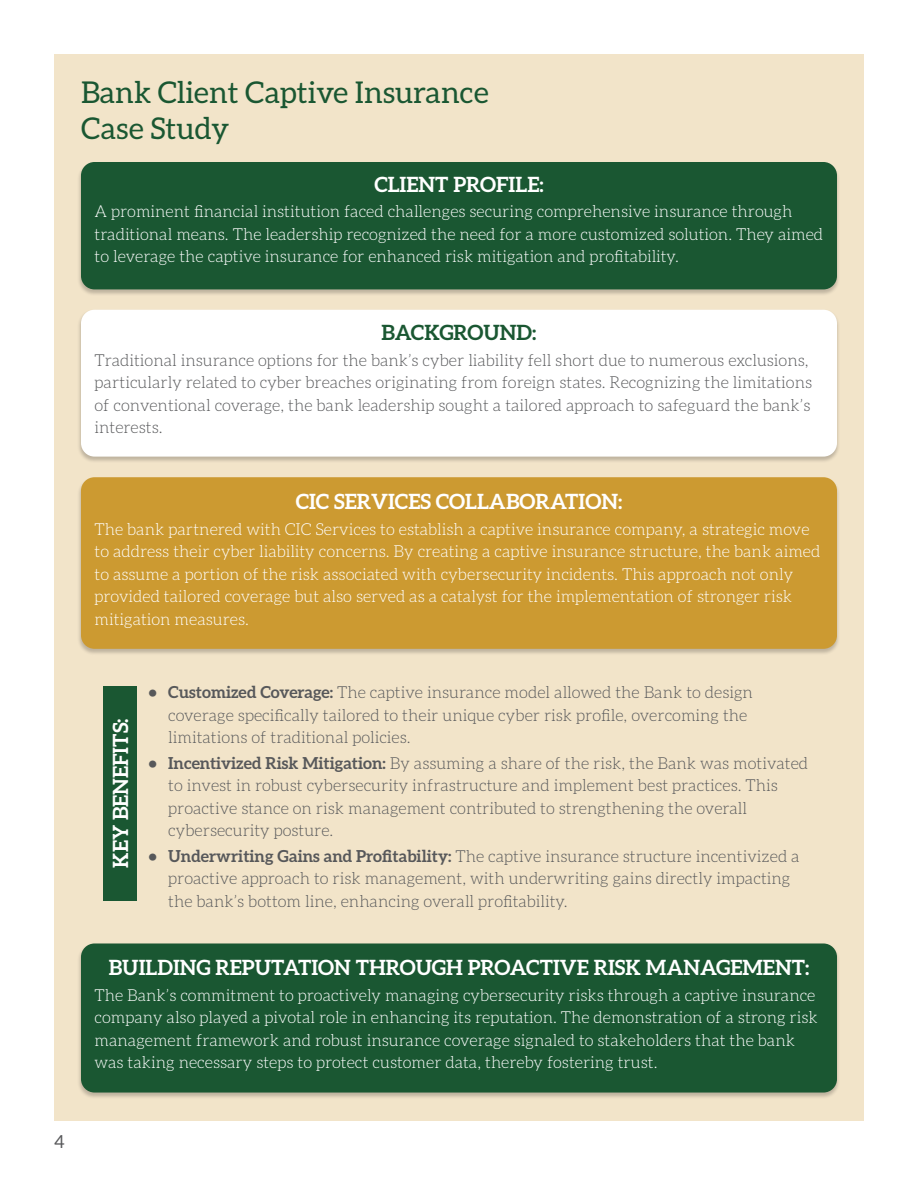
<style>
.page{position:relative;width:918px;height:1188px;background:#fff}
.page>*{position:absolute;margin:0;border:0;box-sizing:border-box;transform-origin:0 0}
.t1{font:30px "Aleo";color:#1a5732}
.t2{font:700 21px "Aleo";color:#fff}
.t3{font:700 21px "Aleo";color:#1a5732}
.t4{font:18px "Aleo";color:#57585a}
.t5{font:300 16.5px/22.5px "Aleo";color:#fff}
.t6{font:300 16.5px/22.5px "Aleo";color:#57585a}
.s1{font-weight:700}
</style>
<div class="page">
<div style="left:54px;top:54px;width:810px;height:1066px;background:#f2e4c9"></div>
<div style="left:78px;top:477px;width:763px;height:178px;background:#231f20;opacity:.25"></div>
<div style="left:81px;top:477px;width:756px;height:172px;background:#cc9a31;border-radius:14px"></div>
<div style="left:78px;top:162px;width:763px;height:134px;background:#231f20;opacity:.25"></div>
<div style="left:81px;top:162px;width:756px;height:127px;background:#1a5732;border-radius:14px"></div>
<div style="left:78px;top:310px;width:763px;height:153px;background:#231f20;opacity:.25"></div>
<div style="left:81px;top:310px;width:756px;height:147px;background:#fff;border-radius:14px"></div>
<div style="left:104px;top:686px;width:33px;height:215px;background:#1a5732"></div>
<div style="left:78px;top:943px;width:763px;height:156px;background:#231f20;opacity:.25"></div>
<div style="left:81px;top:944px;width:756px;height:149px;background:#1a5732;border-radius:14px"></div>
<p class="t1" style="left:81px;top:76px;width:409px">Bank Client Captive Insurance</p>
<p class="t1" style="left:81px;top:112px;width:150px">Case Study</p>
<p class="t2" style="left:374px;top:172px;width:171px">CLIENT PROFILE:</p>
<p class="t5" style="left:94px;top:200px;width:730px">A prominent financial institution faced challenges securing comprehensive insurance through traditional means. The leadership recognized the need for a more customized solution. They aimed to leverage the captive insurance for enhanced risk mitigation and profitability.</p>
<p class="t3" style="left:382px;top:321px;width:156px">BACKGROUND:</p>
<p class="t6" style="left:94px;top:349px;width:719px">Traditional insurance options for the bank’s cyber liability fell short due to numerous exclusions, particularly related to cyber breaches originating from foreign states. Recognizing the limitations of conventional coverage, the bank leadership sought a tailored approach to safeguard the bank’s interests.</p>
<p class="t2" style="left:296px;top:490px;width:328px">CIC SERVICES COLLABORATION:</p>
<p class="t5" style="left:94px;top:518px;width:727px">The bank partnered with CIC Services to establish a captive insurance company, a strategic move to address their cyber liability concerns. By creating a captive insurance structure, the bank aimed to assume a portion of the risk associated with cybersecurity incidents. This approach not only provided tailored coverage but also served as a catalyst for the implementation of stronger risk mitigation measures.</p>
<p class="t2" style="left:108px;top:868px;width:151px;rotate:-90deg">KEY BENEFITS:</p>
<p class="t6" style="left:168px;top:681px;width:586px;text-indent:-20px"><span class="s1">• Customized Coverage:</span> The captive insurance model allowed the Bank to design coverage specifically tailored to their unique cyber risk profile, overcoming the limitations of traditional policies.</p>
<p class="t6" style="left:168px;top:751px;width:641px;text-indent:-20px"><span class="s1">• Incentivized Risk Mitigation:</span> By assuming a share of the risk, the Bank was motivated to invest in robust cybersecurity infrastructure and implement best practices. This proactive stance on risk management contributed to strengthening the overall cybersecurity posture.</p>
<p class="t6" style="left:168px;top:844px;width:633px;text-indent:-20px"><span class="s1">• Underwriting Gains and Profitability:</span> The captive insurance structure incentivized a proactive approach to risk management, with underwriting gains directly impacting the bank’s bottom line, enhancing overall profitability.</p>
<p class="t2" style="left:109px;top:956px;width:702px">BUILDING REPUTATION THROUGH PROACTIVE RISK MANAGEMENT:</p>
<p class="t5" style="left:94px;top:984px;width:725px">The Bank’s commitment to proactively managing cybersecurity risks through a captive insurance company also played a pivotal role in enhancing its reputation. The demonstration of a strong risk management framework and robust insurance coverage signaled to stakeholders that the bank was taking necessary steps to protect customer data, thereby fostering trust.</p>
<p class="t4" style="left:54px;top:1132px;width:12px">4</p>
</div>
